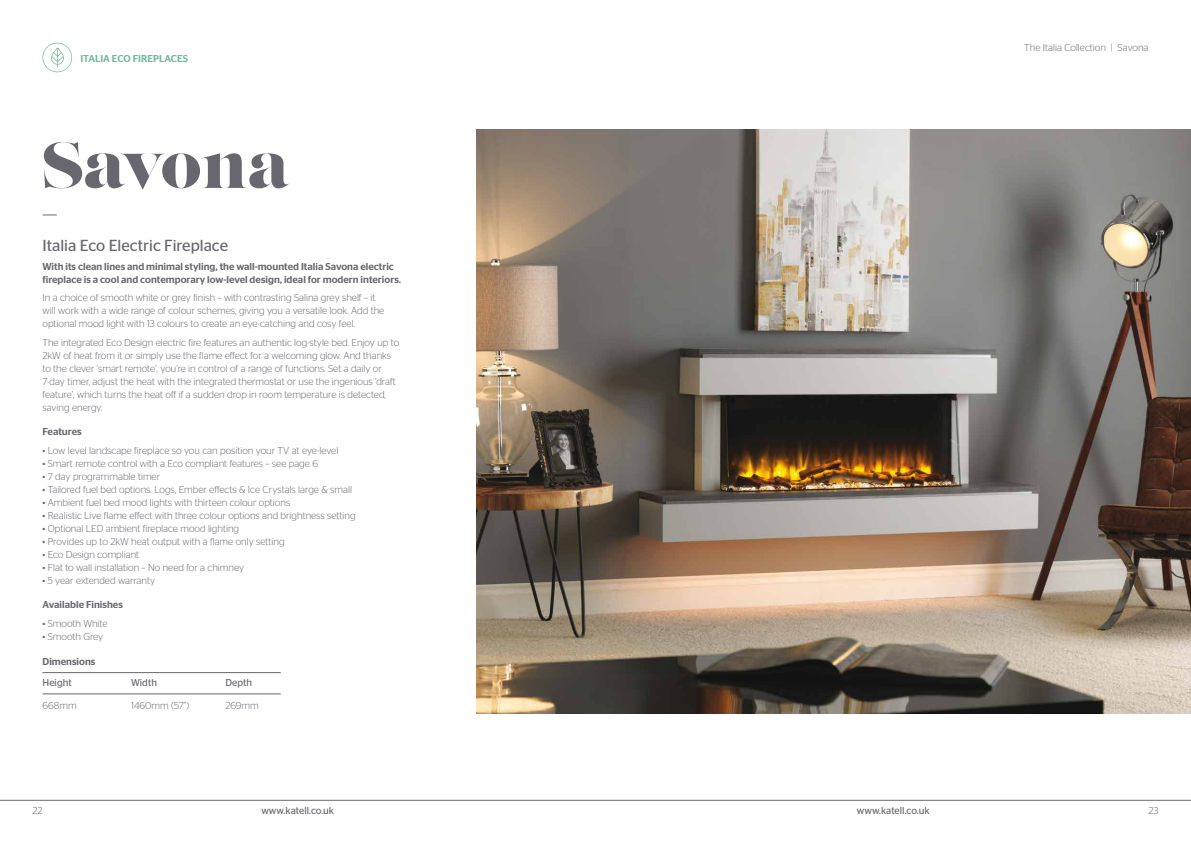
<style>
.page{position:relative;width:1191px;height:842px;background:#fff}
.page>*{position:absolute;margin:0;border:0;box-sizing:border-box;transform-origin:0 0}
.t1{font:65px "Lust Display";color:#68676f}
.t2{font:16px "Stag Sans";color:#68676f}
.t3{font:300 10px/13px "Stag Sans";color:#68676f}
.t4{font:500 10px/13px "Stag Sans";color:#68676f}
.t5{font:10px "Stag Sans";color:#68676f}
.t6{font:500 10px "Stag Sans";color:#6cbc98}
</style>
<div class="page">
<hr style="left:0;top:800px;width:1191px;height:1px;background:#68676f">
<img style="left:476px;top:129px;width:715px;height:585px">
<hr style="left:43px;top:672px;width:238px;height:1px;background:#68676f">
<hr style="left:43px;top:694px;width:238px;height:1px;background:#68676f">
<svg style="left:43px;top:214px;width:14px;height:1px"></svg>
<svg style="left:42px;top:43px;width:30px;height:29px"></svg>
<p class="t6" style="left:80px;top:53px;width:109px">ITALIA ECO FIREPLACES</p>
<h1 class="t1" style="left:43px;top:125px;width:248px">Savona</h1>
<h2 class="t2" style="left:43px;top:236px;width:187px">Italia Eco Electric Fireplace</h2>
<p class="t4" style="left:43px;top:260px;width:360px">With its clean lines and minimal styling, the wall-mounted Italia Savona electric fireplace is a cool and contemporary low-level design, ideal for modern interiors.</p>
<p class="t3" style="left:43px;top:291px;width:343px">In a choice of smooth white or grey finish – with contrasting Salina grey shelf – it will work with a wide range of colour schemes, giving you a versatile look. Add the optional mood light with 13 colours to create an eye-catching and cosy feel.</p>
<p class="t3" style="left:43px;top:336px;width:358px">The integrated Eco Design electric fire features an authentic log-style bed. Enjoy up to 2kW of heat from it or simply use the flame effect for a welcoming glow. And thanks to the clever ‘smart remote’, you’re in control of a range of functions. Set a daily or 7-day timer, adjust the heat with the integrated thermostat or use the ingenious ‘draft feature’, which turns the heat off if a sudden drop in room temperature is detected, saving energy.</p>
<p class="t4" style="left:43px;top:425px;width:41px">Features</p>
<p class="t3" style="left:43px;top:444px;width:297px">• Low level landscape fireplace so you can position your TV at eye-level</p>
<p class="t3" style="left:43px;top:457px;width:277px">• Smart remote control with a Eco compliant features – see page 6</p>
<p class="t3" style="left:43px;top:470px;width:119px">• 7 day programmable timer</p>
<p class="t3" style="left:43px;top:483px;width:311px">• Tailored fuel bed options. Logs, Ember effects &amp; Ice Crystals large &amp; small</p>
<p class="t3" style="left:43px;top:496px;width:249px">• Ambient fuel bed mood lights with thirteen colour options</p>
<p class="t3" style="left:43px;top:509px;width:314px">• Realistic Live flame effect with three colour options and brightness setting</p>
<p class="t3" style="left:43px;top:522px;width:198px">• Optional LED ambient fireplace mood lighting</p>
<p class="t3" style="left:43px;top:535px;width:243px">• Provides up to 2kW heat output with a flame only setting</p>
<p class="t3" style="left:43px;top:548px;width:98px">• Eco Design compliant</p>
<p class="t3" style="left:43px;top:561px;width:203px">• Flat to wall installation – No need for a chimney</p>
<p class="t3" style="left:43px;top:574px;width:114px">• 5 year extended warranty</p>
<p class="t4" style="left:43px;top:598px;width:82px">Available Finishes</p>
<p class="t3" style="left:43px;top:617px;width:67px">• Smooth White</p>
<p class="t3" style="left:43px;top:630px;width:62px">• Smooth Grey</p>
<p class="t4" style="left:43px;top:655px;width:54px">Dimensions</p>
<p class="t5" style="left:43px;top:677px;width:31px">Height</p>
<p class="t5" style="left:131px;top:677px;width:27px">Width</p>
<p class="t5" style="left:225px;top:677px;width:28px">Depth</p>
<p class="t3" style="left:43px;top:699px;width:36px">668mm</p>
<p class="t3" style="left:131px;top:699px;width:59px">1460mm (57”)</p>
<p class="t3" style="left:225px;top:699px;width:35px">269mm</p>
<p class="t3" style="left:1024px;top:40px;width:126px">The Italia Collection | Savona</p>
<p class="t3" style="left:33px;top:803px;width:11px">22</p>
<p class="t5" style="left:261px;top:804px;width:74px">www.katell.co.uk</p>
<p class="t5" style="left:857px;top:804px;width:74px">www.katell.co.uk</p>
<p class="t3" style="left:1148px;top:803px;width:11px">23</p>
</div>
